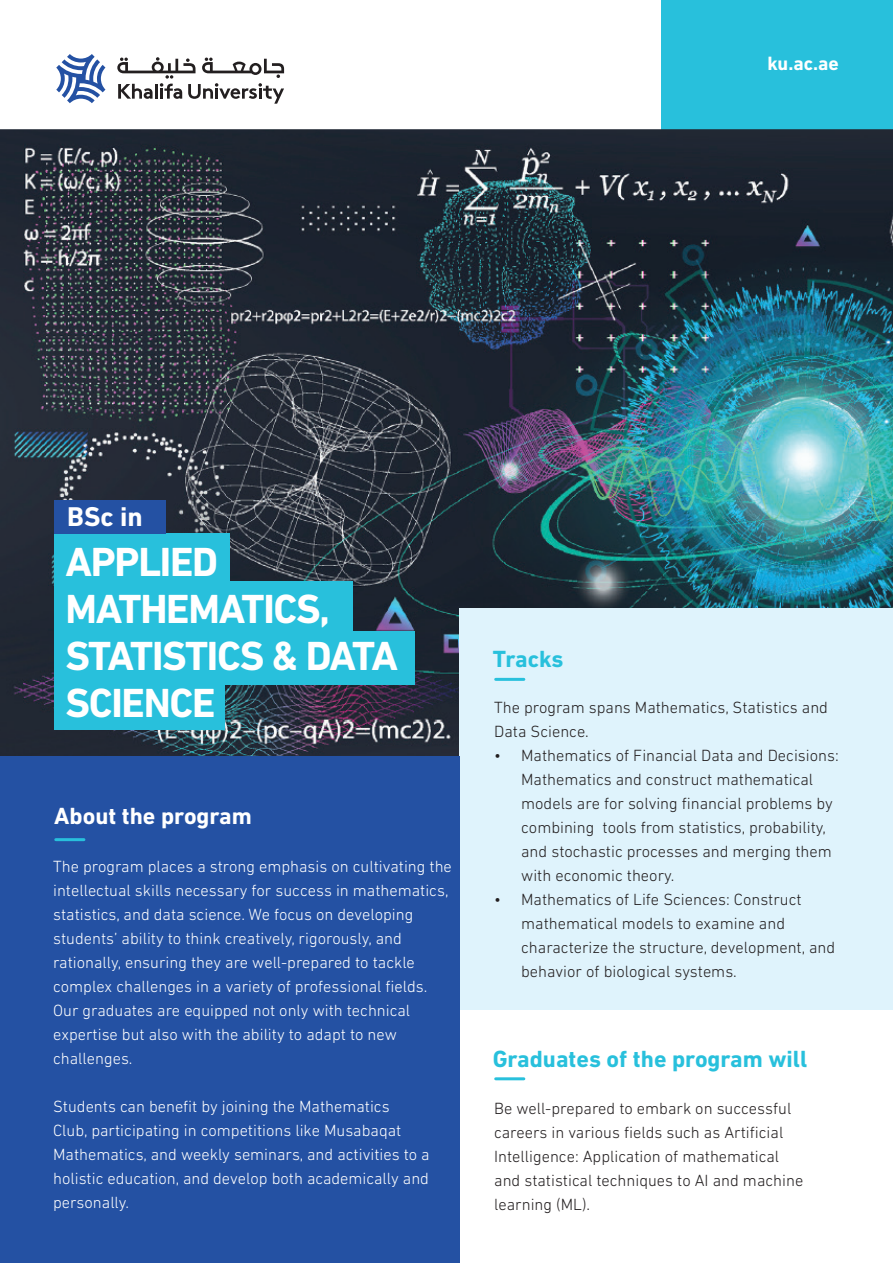
<style>
.page{position:relative;width:893px;height:1263px;background:#fff}
.page>*{position:absolute;margin:0;border:0;box-sizing:border-box;transform-origin:0 0}
.t1{font:700 41.4px/47px "DIN Next LT Pro";letter-spacing:-.03em;color:#fff}
.t2{font:700 27.6px "DIN Next LT Pro";color:#fff}
.t3{font:700 23.85px "DIN Next LT Pro";color:#28c0dc}
.t4{font:700 23.85px "DIN Next LT Pro";color:#fff}
.t5{font:700 19.65px "DIN Next LT Pro";color:#fff}
.t6{font:300 16.5px/24px "DIN Next LT Pro";color:#fff}
.t7{font:300 16.5px/24px "DIN Next LT Pro";color:#231f20}
</style>
<div class="page">
<div style="left:661px;top:0;width:232px;height:306px;background:#28c0dc"></div>
<img style="left:0;top:129px;width:893px;height:627px">
<div style="left:459px;top:608px;width:434px;height:401px;background:#dff3fc"></div>
<div style="left:0;top:756px;width:459px;height:507px;background:#2451a3"></div>
<svg style="left:56px;top:54px;width:49px;height:49px"></svg>
<svg style="left:117px;top:57px;width:167px;height:47px"></svg>
<hr style="left:496px;top:678px;width:28px;height:3px;background:#28c0dc">
<hr style="left:496px;top:1077px;width:28px;height:3px;background:#28c0dc">
<hr style="left:56px;top:838px;width:28px;height:3px;background:#28c0dc">
<div style="left:54px;top:533px;width:176px;height:54px;background:#28c0dc"></div>
<div style="left:54px;top:581px;width:299px;height:54px;background:#28c0dc"></div>
<div style="left:54px;top:631px;width:360px;height:54px;background:#28c0dc"></div>
<div style="left:54px;top:676px;width:170px;height:54px;background:#28c0dc"></div>
<div style="left:54px;top:500px;width:112px;height:33px;background:#2451a3"></div>
<p class="t5" style="left:767px;top:52px;width:73px">ku.ac.ae</p>
<h2 class="t2" style="left:67px;top:500px;width:77px">BSc in</h2>
<h1 class="t1" style="left:65px;top:538px;width:334px">APPLIED<br>MATHEMATICS,<br>STATISTICS &amp; DATA<br>SCIENCE</h1>
<h3 class="t4" style="left:54px;top:802px;width:199px">About the program</h3>
<p class="t6" style="left:53px;top:854px;width:400px">The program places a strong emphasis on cultivating the intellectual skills necessary for success in mathematics, statistics, and data science. We focus on developing students’ ability to think creatively, rigorously, and rationally, ensuring they are well-prepared to tackle complex challenges in a variety of professional fields.<br>Our graduates are equipped not only with technical expertise but also with the ability to adapt to new challenges.</p>
<p class="t6" style="left:53px;top:1095px;width:378px">Students can benefit by joining the Mathematics<br>Club, participating in competitions like Musabaqat Mathematics, and weekly seminars, and activities to a holistic education, and develop both academically and personally.</p>
<h3 class="t3" style="left:493px;top:645px;width:72px">Tracks</h3>
<p class="t7" style="left:494px;top:695px;width:335px">The program spans Mathematics, Statistics and<br>Data Science.</p>
<p class="t7" style="left:521px;top:743px;width:319px;text-indent:-27px">• Mathematics of Financial Data and Decisions:<br>Mathematics and construct mathematical models are for solving financial problems by combining tools from statistics, probability, and stochastic processes and merging them with economic theory.</p>
<p class="t7" style="left:521px;top:887px;width:315px;text-indent:-27px">• Mathematics of Life Sciences: Construct mathematical models to examine and characterize the structure, development, and behavior of biological systems.</p>
<h3 class="t3" style="left:493px;top:1045px;width:316px">Graduates of the program will</h3>
<p class="t7" style="left:494px;top:1096px;width:311px">Be well-prepared to embark on successful careers in various fields such as Artificial Intelligence: Application of mathematical and statistical techniques to AI and machine learning (ML).</p>
</div>
